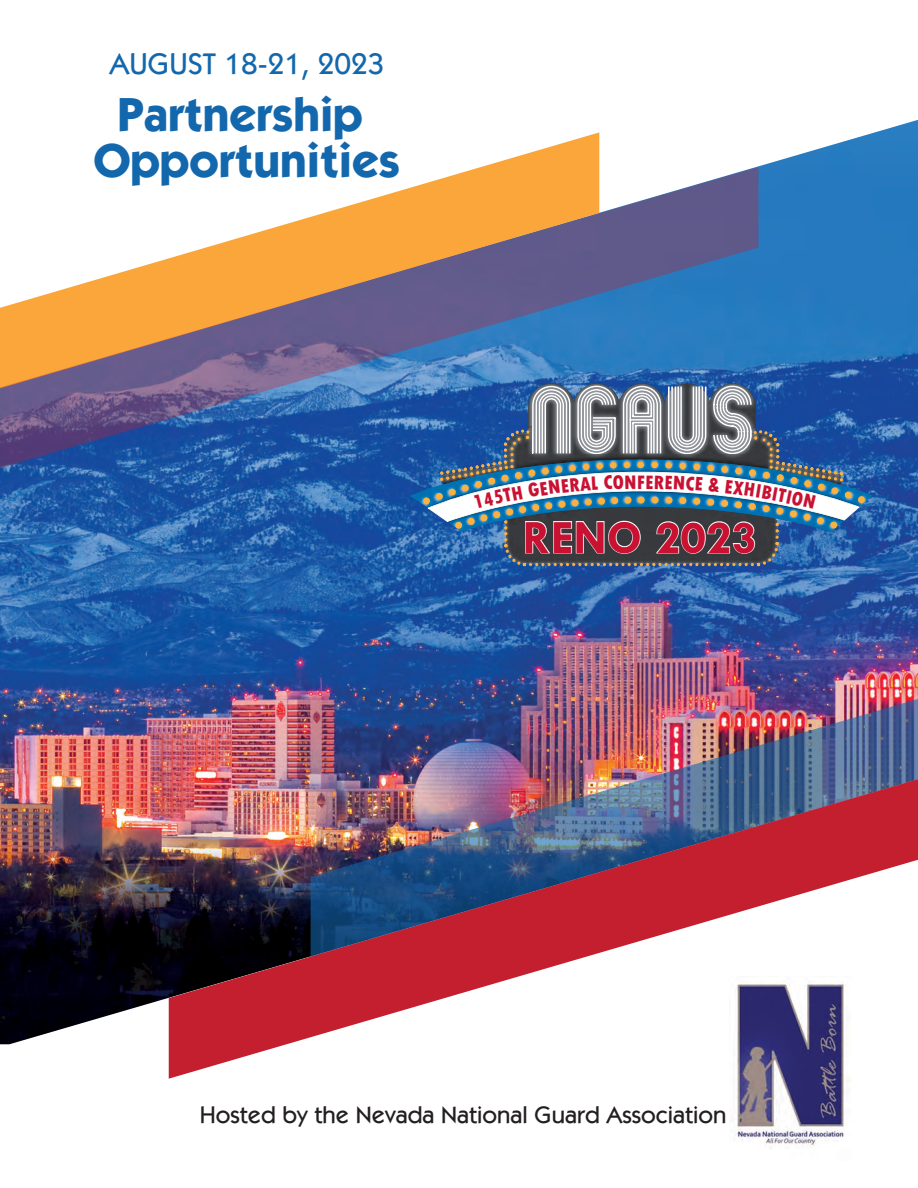
<style>
.page{position:relative;width:918px;height:1188px;background:#fff}
.page>*{position:absolute;margin:0;border:0;box-sizing:border-box;transform-origin:0 0}
.t1{font:700 48px/45.6px "Itc Kabel";color:#1368ad;text-align:center}
.t2{font:700 48px "Tw Cen";color:#c91132}
.t3{font:500 30px "Itc Kabel";color:#1368ad}
.t4{font:500 24px "Itc Kabel";color:#231f20}
.t5{font:800 condensed 20.55px "Tw Cen";color:#c91132}
</style>
<div class="page">
<img style="left:735px;top:1079px;width:115px;height:70px">
<img style="left:0;top:120px;width:918px;height:924px">
<svg style="left:0;top:132px;width:599px;height:35px"></svg>
<svg style="left:0;top:167px;width:759px;height:301px"></svg>
<img style="left:311px;top:655px;width:607px;height:124px">
<img style="left:169px;top:779px;width:749px;height:300px">
<svg style="left:410px;top:384px;width:462px;height:182px;background:#5c7998"></svg>
<p class="t3" style="left:109px;top:46px;width:277px">AUGUST 18-21, 2023</p>
<h1 class="t1" style="left:94px;top:91px;width:308px">Partnership<br>Opportunities</h1>
<p class="t5" style="left:637px;top:470px;width:10px">F</p>
<h1 class="t2" style="left:523px;top:509px;width:236px">RENO 2023</h1>
<p class="t4" style="left:200px;top:1101px;width:528px">Hosted by the Nevada National Guard Association</p>
</div>
